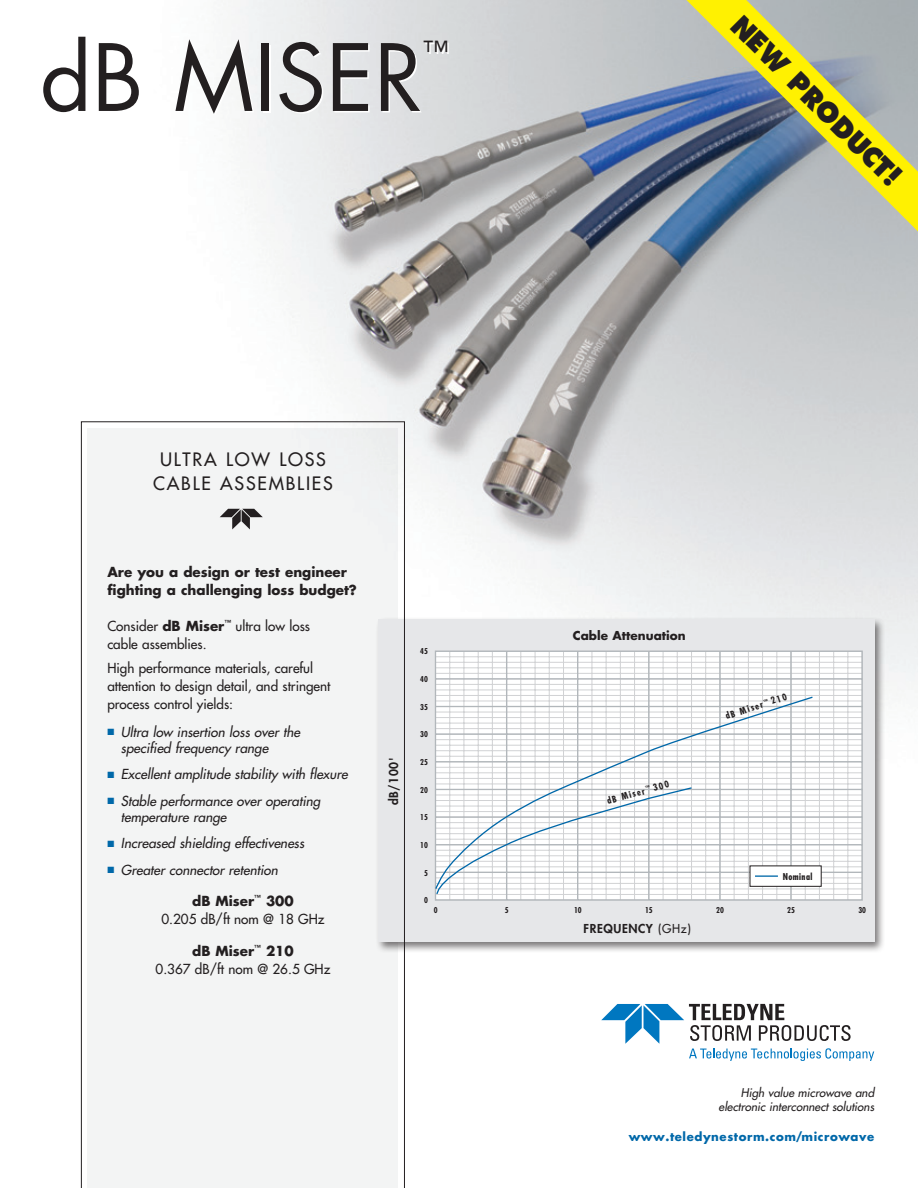
<style>
.page{position:relative;width:918px;height:1188px;background:#fff}
.page>*{position:absolute;margin:0;border:0;box-sizing:border-box;transform-origin:0 0}
.t1{font:90px "Futura";color:#231f20}
.t2{font:800 27px "Futura";color:#231f20;scale:.96 1}
.t3{font:27px "Futura";color:#231f20}
.t4{font:18px/24px "Futura";letter-spacing:.1em;color:#231f20;text-align:center}
.t5{font:italic 13.5px/16.5px "Futura";color:#231f20}
.t6{font:13.5px/18px "Futura";color:#231f20}
.t7{font:700 13.5px/18px "Futura";color:#231f20}
.t8{font:800 12px "Futura";letter-spacing:.05em;color:#231f20}
.t9{font:700 12px "Futura";color:#231f20}
.t10{font:italic 11.7px/13.5px "Futura";color:#231f20;text-align:right}
.t11{font:700 11.7px "Futura";letter-spacing:.05em;color:#0068a9}
.t12{font:700 condensed 9.15px "Futura";letter-spacing:.15em;color:#231f20}
.t13{font:700 condensed 7.95px "Futura";color:#231f20}
.s1{font-weight:700}
.s2{color:#0068a9}
.s3{font-weight:400}
</style>
<div class="page">
<img style="left:80px;top:0;width:838px;height:1188px">
<svg style="left:601px;top:1004px;width:273px;height:57px"></svg>
<svg style="left:686px;top:0;width:232px;height:232px;background:#a6ae85"></svg>
<div style="left:375px;top:616px;width:510px;height:336px;background:#231f20;opacity:.6"></div>
<div style="left:378px;top:619px;width:496px;height:322px;background:#e6e7e9"></div>
<svg style="left:81px;top:421px;width:324px;height:767px"></svg>
<svg style="left:435px;top:650px;width:428px;height:251px"></svg>
<svg style="left:435px;top:696px;width:379px;height:199px"></svg>
<div style="left:750px;top:866px;width:71px;height:21px;background:#fff;border:1px solid #231f20"></div>
<hr style="left:755px;top:875px;width:23px;height:2px;background:#0068a9">
<h1 class="t1" style="left:40px;top:16px;width:384px">dB MISER</h1>
<h2 class="t3" style="left:423px;top:33px;width:27px">™</h2>
<h3 class="t4" style="left:153px;top:447px;width:181px">ULTRA LOW LOSS<br>CABLE ASSEMBLIES</h3>
<h2 class="t2" style="left:748px;top:9px;width:238px;rotate:45deg">NEW PRODUCT!</h2>
<p class="t7" style="left:107px;top:562px;width:251px">Are you a design or test engineer fighting a challenging loss budget?</p>
<p class="t6" style="left:107px;top:617px;width:204px">Consider <span class="s1">dB Miser</span><sup>™</sup> ultra low loss cable assemblies.</p>
<p class="t6" style="left:107px;top:659px;width:225px">High performance materials, careful attention to design detail, and stringent process control yields:</p>
<p class="t5" style="left:121px;top:723px;width:181px;text-indent:-14px"><span class="s2">■</span> Ultra low insertion loss over the specified frequency range</p>
<p class="t5" style="left:107px;top:766px;width:242px"><span class="s2">■</span> Excellent amplitude stability with flexure</p>
<p class="t5" style="left:121px;top:792px;width:201px;text-indent:-14px"><span class="s2">■</span> Stable performance over operating temperature range</p>
<p class="t5" style="left:107px;top:835px;width:198px"><span class="s2">■</span> Increased shielding effectiveness</p>
<p class="t5" style="left:107px;top:861px;width:172px"><span class="s2">■</span> Greater connector retention</p>
<p class="t6" style="left:161px;top:892px;width:165px;text-align:center"><span class="s1">dB Miser</span><sup>™</sup> <span class="s1">300<br></span>0.205 dB/ft nom @ 18 GHz</p>
<p class="t6" style="left:156px;top:941px;width:176px;text-align:center"><span class="s1">dB Miser</span><sup>™</sup> <span class="s1">210<br></span>0.367 dB/ft nom @ 26.5 GHz</p>
<p class="t8" style="left:386px;top:805px;width:49px;rotate:-90deg">dB/100'</p>
<p class="t13" style="left:420px;top:646px;width:9px">45</p>
<p class="t13" style="left:420px;top:674px;width:9px">40</p>
<p class="t13" style="left:420px;top:701px;width:9px">35</p>
<p class="t13" style="left:420px;top:729px;width:9px">30</p>
<p class="t13" style="left:420px;top:757px;width:9px">25</p>
<p class="t13" style="left:420px;top:784px;width:9px">20</p>
<p class="t13" style="left:420px;top:812px;width:9px">15</p>
<p class="t13" style="left:420px;top:840px;width:9px">10</p>
<p class="t13" style="left:424px;top:867px;width:5px">5</p>
<p class="t13" style="left:424px;top:895px;width:5px">0</p>
<p class="t9" style="left:573px;top:627px;width:114px">Cable Attenuation</p>
<p class="t12" style="left:606px;top:796px;width:66px;rotate:-16deg">dB Miser <sup>™</sup> 300</p>
<p class="t12" style="left:724px;top:710px;width:66px;rotate:-18deg">dB Miser<sup>™</sup> 210</p>
<p class="t12" style="left:783px;top:870px;width:31px">Nominal</p>
<p class="t13" style="left:434px;top:905px;width:5px">0</p>
<p class="t13" style="left:505px;top:905px;width:5px">5</p>
<p class="t13" style="left:574px;top:905px;width:9px">10</p>
<p class="t13" style="left:645px;top:905px;width:9px">15</p>
<p class="t13" style="left:716px;top:905px;width:9px">20</p>
<p class="t13" style="left:787px;top:905px;width:9px">25</p>
<p class="t13" style="left:858px;top:905px;width:9px">30</p>
<p class="t12" style="left:609px;top:920px;width:83px">FREQUENCY (GHz)</p>
<p class="t8" style="left:584px;top:920px;width:109px">FREQUENCY <span class="s3">(GHz)</span></p>
<p class="t10" style="left:719px;top:1086px;width:157px">High value microwave and electronic interconnect solutions</p>
<p class="t11" style="left:629px;top:1128px;width:247px">www.teledynestorm.com/microwave</p>
</div>
